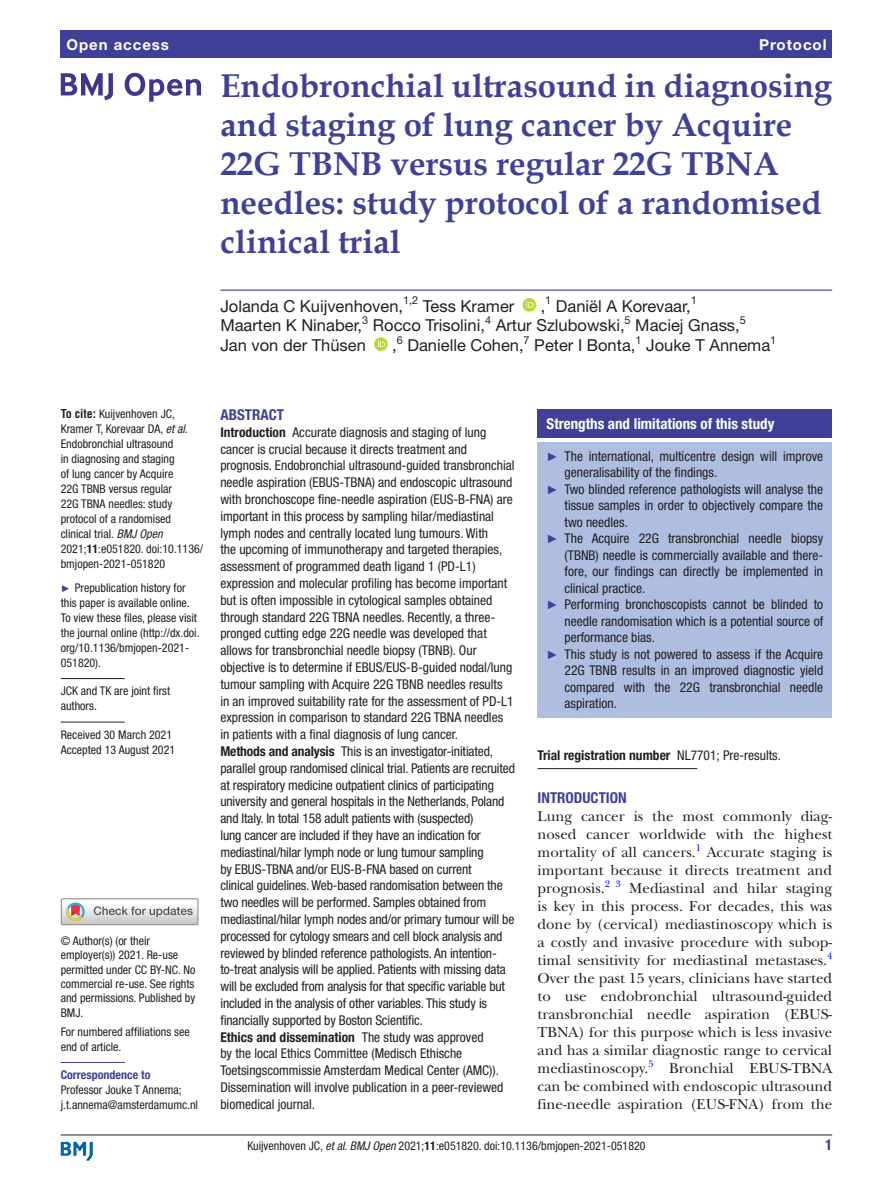
<style>
.page{position:relative;width:893px;height:1191px;background:#fff}
.page>*{position:absolute;margin:0;border:0;box-sizing:border-box;transform-origin:0 0}
.t1{font:700 33px/39px "Book Antiqua";color:#414099}
.t2{font:16.5px "Helvetica Neue LT Std";color:#231f20}
.t3{font:15px/18px "New Baskerville";color:#231f20;text-align:justify}
.t4{font:700 condensed 15px "Helvetica Neue LT Std";color:#fff}
.t5{font:700 condensed 15px "Helvetica Neue LT Std";color:#414099}
.t6{font:700 15px "Helvetica Neue LT Std";letter-spacing:.065em;color:#fff}
.t7{font:condensed 13.5px/16.8px "Helvetica Neue LT Std";color:#231f20}
.t8{font:700 condensed 13.5px "Helvetica Neue LT Std";color:#231f20}
.t9{font:condensed 12px/15px "Helvetica Neue LT Std";color:#231f20}
.t10{font:700 condensed 12px "Helvetica Neue LT Std";color:#414099}
.t11{font:10.95px "Helvetica Neue LT Std";color:#231f20}
.t12{font:9.9px "New Baskerville";color:#00f}
.s1{font-family:"Helvetica LT Std";font-weight:700}
.s2{font-style:italic}
.s3{font-weight:700}
.s4{font-family:"Arial";font-stretch:normal;font-size:9.75px;color:#414099}
.s5{font-family:"Arial";font-stretch:normal;font-size:12px;color:#414099}
.s6{font-weight:400}
</style>
<div class="page">
<hr style="left:61px;top:1134px;width:771px;height:1px;background:#231f20">
<svg style="left:61px;top:1141px;width:32px;height:19px"></svg>
<div style="left:61px;top:31px;width:771px;height:27px;background:#414099"></div>
<hr style="left:220px;top:289px;width:612px;height:2px;background:#414099">
<svg style="left:523px;top:298px;width:13px;height:14px"></svg>
<svg style="left:374px;top:337px;width:14px;height:14px"></svg>
<hr style="left:61px;top:678px;width:64px;height:1px;background:#231f20">
<hr style="left:61px;top:721px;width:64px;height:1px;background:#231f20">
<hr style="left:61px;top:1062px;width:64px;height:1px;background:#414099">
<svg style="left:61px;top:73px;width:52px;height:27px"></svg>
<svg style="left:125px;top:73px;width:76px;height:29px"></svg>
<div style="left:61px;top:898px;width:138px;height:27px;border:1px solid #969090"></div>
<svg style="left:61px;top:898px;width:137px;height:26px"></svg>
<hr style="left:538px;top:768px;width:159px;height:1px;background:#231f20">
<div style="left:538px;top:409px;width:294px;height:29px;background:#414099"></div>
<div style="left:538px;top:442px;width:294px;height:275px;background:#afbde1"></div>
<p class="t6" style="left:66px;top:35px;width:104px">Open access</p>
<p class="t6" style="left:759px;top:35px;width:69px">Protocol</p>
<h1 class="t1" style="left:220px;top:66px;width:613px">Endobronchial ultrasound in diagnosing and staging of lung cancer by Acquire 22G TBNB versus regular 22G TBNA needles: study protocol of a randomised clinical trial</h1>
<p class="t2" style="left:220px;top:296px;width:184px">Jolanda C Kuijvenhoven,</p>
<p class="t11" style="left:403px;top:294px;width:17px">1,2</p>
<p class="t2" style="left:423px;top:296px;width:93px">Tess Kramer</p>
<p class="t11" style="left:545px;top:294px;width:8px">1</p>
<p class="t2" style="left:556px;top:296px;width:136px">Daniël A Korevaar,</p>
<p class="t11" style="left:691px;top:294px;width:8px">1</p>
<p class="t2" style="left:541px;top:296px;width:6px">,</p>
<p class="t2" style="left:220px;top:315px;width:143px">Maarten K Ninaber,</p>
<p class="t11" style="left:362px;top:313px;width:8px">3</p>
<p class="t2" style="left:373px;top:315px;width:114px">Rocco Trisolini,</p>
<p class="t11" style="left:485px;top:313px;width:8px">4</p>
<p class="t2" style="left:496px;top:315px;width:130px">Artur Szlubowski,</p>
<p class="t11" style="left:625px;top:313px;width:8px">5</p>
<p class="t2" style="left:635px;top:315px;width:106px">Maciej Gnass,</p>
<p class="t11" style="left:740px;top:313px;width:8px">5</p>
<p class="t2" style="left:220px;top:335px;width:147px">Jan von der Thüsen</p>
<p class="t2" style="left:392px;top:335px;width:6px">,</p>
<p class="t11" style="left:397px;top:333px;width:8px">6</p>
<p class="t2" style="left:407px;top:335px;width:118px">Danielle Cohen,</p>
<p class="t11" style="left:524px;top:333px;width:8px">7</p>
<p class="t2" style="left:534px;top:335px;width:103px">Peter I Bonta,</p>
<p class="t11" style="left:635px;top:333px;width:8px">1</p>
<p class="t2" style="left:646px;top:335px;width:126px">Jouke T Annema</p>
<p class="t11" style="left:770px;top:333px;width:8px">1</p>
<p class="t9" style="left:61px;top:406px;width:144px"><span class="s1">To cite:</span> Kuijvenhoven JC,<br>Kramer T, Korevaar DA, <span class="s2">et al</span>.<br>Endobronchial ultrasound<br>in diagnosing and staging<br>of lung cancer by Acquire<br>22G TBNB versus regular<br>22G TBNA needles: study protocol of a randomised clinical trial. <span class="s2">BMJ Open<br></span>2021;<span class="s3">11</span>:e051820. doi:10.1136/ bmjopen-2021-051820</p>
<p class="t9" style="left:61px;top:580px;width:140px"><span class="s4">►</span> Prepublication history for this paper is available online.<br>To view these files, please visit the journal online (http://dx.doi. org/10.1136/bmjopen-2021-<br>051820).</p>
<p class="t9" style="left:61px;top:683px;width:111px">JCK and TK are joint first authors.</p>
<p class="t9" style="left:61px;top:727px;width:116px">Received 30 March 2021<br>Accepted 13 August 2021</p>
<p class="t9" style="left:61px;top:933px;width:136px;line-height:14.4px">© Author(s) (or their employer(s)) 2021. Re-use permitted under CC BY-NC. No commercial re-use. See rights and permissions. Published by<br>BMJ.</p>
<p class="t9" style="left:61px;top:1024px;width:130px">For numbered affiliations see end of article.</p>
<p class="t10" style="left:61px;top:1067px;width:91px">Correspondence to</p>
<p class="t9" style="left:61px;top:1082px;width:139px">Professor Jouke T Annema; j.t.annema@amsterdamumc.nl</p>
<p class="t5" style="left:220px;top:405px;width:65px">ABSTRACT</p>
<p class="t7" style="left:220px;top:423px;width:296px"><span class="s3">Introduction</span> Accurate diagnosis and staging of lung cancer is crucial because it directs treatment and prognosis. Endobronchial ultrasound-guided transbronchial needle aspiration (EBUS-TBNA) and endoscopic ultrasound with bronchoscope fine-needle aspiration (EUS-B-FNA) are important in this process by sampling hilar/mediastinal lymph nodes and centrally located lung tumours. With<br>the upcoming of immunotherapy and targeted therapies, assessment of programmed death ligand 1 (PD-L1) expression and molecular profiling has become important but is often impossible in cytological samples obtained through standard 22G TBNA needles. Recently, a three&shy;pronged cutting edge 22G needle was developed that allows for transbronchial needle biopsy (TBNB). Our objective is to determine if EBUS/EUS-B-guided nodal/lung tumour sampling with Acquire 22G TBNB needles results<br>in an improved suitability rate for the assessment of PD-L1 expression in comparison to standard 22G TBNA needles in patients with a final diagnosis of lung cancer.<br><span class="s3">Methods and analysis</span> This is an investigator-initiated, parallel group randomised clinical trial. Patients are recruited at respiratory medicine outpatient clinics of participating university and general hospitals in the Netherlands, Poland and Italy. In total 158 adult patients with (suspected)<br>lung cancer are included if they have an indication for mediastinal/hilar lymph node or lung tumour sampling<br>by EBUS-TBNA and/or EUS-B-FNA based on current<br>clinical guidelines. Web-based randomisation between the two needles will be performed. Samples obtained from mediastinal/hilar lymph nodes and/or primary tumour will be processed for cytology smears and cell block analysis and reviewed by blinded reference pathologists. An intention&shy;to-treat analysis will be applied. Patients with missing data will be excluded from analysis for that specific variable but included in the analysis of other variables. This study is financially supported by Boston Scientific.<br><span class="s3">Ethics and dissemination</span> The study was approved<br>by the local Ethics Committee (Medisch Ethische Toetsingscommissie Amsterdam Medical Center (AMC)).<br>Dissemination will involve publication in a peer-reviewed biomedical journal.</p>
<p class="t4" style="left:547px;top:414px;width:229px">Strengths and limitations of this study</p>
<p class="t7" style="left:547px;top:447px;width:278px"><span class="s5">►</span> The international, multicentre design will improve</p>
<p class="t7" style="left:565px;top:464px;width:154px">generalisability of the findings.</p>
<p class="t7" style="left:547px;top:480px;width:278px"><span class="s5">►</span> Two blinded reference pathologists will analyse the</p>
<p class="t7" style="left:565px;top:497px;width:260px">tissue samples in order to objectively compare the</p>
<p class="t7" style="left:565px;top:513px;width:65px">two needles.</p>
<p class="t7" style="left:547px;top:530px;width:278px"><span class="s5">►</span> The Acquire 22G transbronchial needle biopsy</p>
<p class="t7" style="left:565px;top:546px;width:260px">(TBNB) needle is commercially available and there-</p>
<p class="t7" style="left:565px;top:563px;width:260px">fore, our findings can directly be implemented in</p>
<p class="t7" style="left:565px;top:579px;width:82px">clinical practice.</p>
<p class="t7" style="left:547px;top:596px;width:278px"><span class="s5">►</span> Performing bronchoscopists cannot be blinded to</p>
<p class="t7" style="left:565px;top:612px;width:260px">needle randomisation which is a potential source of</p>
<p class="t7" style="left:565px;top:629px;width:92px">performance bias.</p>
<p class="t7" style="left:547px;top:645px;width:278px"><span class="s5">►</span> This study is not powered to assess if the Acquire</p>
<p class="t7" style="left:565px;top:662px;width:260px">22G TBNB results in an improved diagnostic yield</p>
<p class="t7" style="left:565px;top:678px;width:260px">compared with the 22G transbronchial needle</p>
<p class="t7" style="left:565px;top:695px;width:54px">aspiration.</p>
<p class="t8" style="left:538px;top:746px;width:245px">Trial registration number <span class="s6">NL7701; Pre-results.</span></p>
<p class="t5" style="left:538px;top:789px;width:91px">INTRODUCTION</p>
<p class="t3" style="left:538px;top:807px;width:296px">Lung cancer is the most commonly diag&shy;nosed cancer worldwide with the highest mortality of all cancers.</p>
<p class="t12" style="left:696px;top:841px;width:7px">1</p>
<p class="t3" style="left:538px;top:843px;width:296px;text-indent:169px">Accurate staging is important because it directs treatment and prognosis.</p>
<p class="t12" style="left:605px;top:877px;width:18px">2 3</p>
<p class="t3" style="left:538px;top:879px;width:296px;text-indent:92px">Mediastinal and hilar staging is key in this process. For decades, this was done by (cervical) mediastinoscopy which is a costly and invasive procedure with subop&shy;timal sensitivity for mediastinal metastases.</p>
<p class="t12" style="left:827px;top:949px;width:7px">4</p>
<p class="t3" style="left:538px;top:969px;width:296px">Over the past 15 years, clinicians have started to use endobronchial ultrasound-guided transbronchial needle aspiration (EBUS-TBNA) for this purpose which is less invasive and has a similar diagnostic range to cervical mediastinoscopy.<sup>5</sup></p>
<p class="t3" style="left:538px;top:1059px;width:296px;text-indent:132px">Bronchial EBUS-TBNA can be combined with endoscopic ultrasound fine-needle aspiration (EUS-FNA) from the</p>
<p class="t9" style="left:247px;top:1137px;width:400px">Kuijvenhoven JC, <span class="s2">et al</span>. <span class="s2">BMJ Open</span> 2021;<span class="s3">11</span>:e051820. doi:10.1136/bmjopen-2021-051820</p>
<p class="t5" style="left:825px;top:1135px;width:9px">1</p>
</div>
